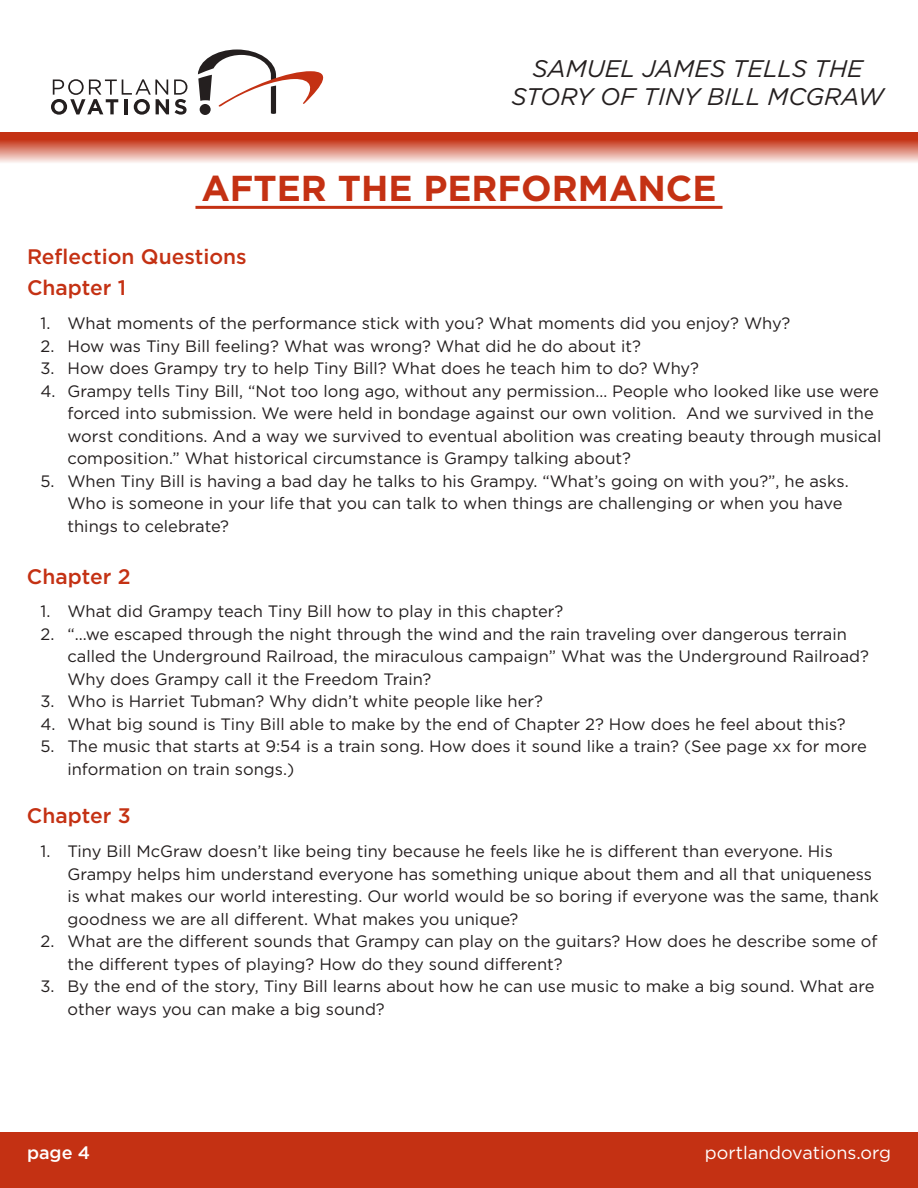
<style>
.page{position:relative;width:918px;height:1188px;background:#fff}
.page>*{position:absolute;margin:0;border:0;box-sizing:border-box;transform-origin:0 0}
.t1{font:700 36px "Gotham";color:#c43113}
.t2{font:italic 24px/28.8px "Gotham";color:#241f1f;text-align:center}
.t3{font:500 21px "Gotham";color:#c43113}
.t4{font:18px "Gotham";color:#fff}
.t5{font:500 18px "Gotham";color:#fff}
.t6{font:16.5px/22.5px "Gotham";color:#241f1f}
</style>
<div class="page">
<div style="left:0;top:1132px;width:918px;height:56px;background:#c43113"></div>
<svg style="left:198px;top:50px;width:125px;height:64px"></svg>
<svg style="left:51px;top:79px;width:136px;height:36px"></svg>
<div style="left:0;top:133px;width:918px;height:6px;background:#c43113"></div>
<div style="left:0;top:139px;width:918px;height:24px;background:linear-gradient(to bottom,#c33012,#f9ebe8)"></div>
<hr style="left:195px;top:206px;width:528px;height:3px;background:#c43113">
<h2 class="t2" style="left:512px;top:53px;width:374px">SAMUEL JAMES TELLS THE<br>STORY OF TINY BILL MCGRAW</h2>
<h1 class="t1" style="left:201px;top:164px;width:517px">AFTER THE PERFORMANCE</h1>
<p class="t3" style="left:27px;top:243px;width:221px">Reflection Questions</p>
<p class="t3" style="left:27px;top:274px;width:101px">Chapter 1</p>
<p class="t6" style="left:40px;top:312px;width:752px">1. What moments of the performance stick with you? What moments did you enjoy? Why?</p>
<p class="t6" style="left:40px;top:334px;width:602px">2. How was Tiny Bill feeling? What was wrong? What did he do about it?</p>
<p class="t6" style="left:40px;top:357px;width:660px">3. How does Grampy try to help Tiny Bill? What does he teach him to do? Why?</p>
<p class="t6" style="left:68px;top:379px;width:816px;text-indent:-27px">4. Grampy tells Tiny Bill, “Not too long ago, without any permission… People who looked like use were forced into submission. We were held in bondage against our own volition. And we survived in the worst conditions. And a way we survived to eventual abolition was creating beauty through musical composition.” What historical circumstance is Grampy talking about?</p>
<p class="t6" style="left:68px;top:469px;width:783px;text-indent:-27px">5. When Tiny Bill is having a bad day he talks to his Grampy. “What’s going on with you?”, he asks.<br>Who is someone in your life that you can talk to when things are challenging or when you have things to celebrate?</p>
<p class="t3" style="left:27px;top:563px;width:105px">Chapter 2</p>
<p class="t6" style="left:40px;top:600px;width:524px">1. What did Grampy teach Tiny Bill how to play in this chapter?</p>
<p class="t6" style="left:67px;top:623px;width:803px;text-indent:-27px">2. “...we escaped through the night through the wind and the rain traveling over dangerous terrain called the Underground Railroad, the miraculous campaign” What was the Underground Railroad?<br>Why does Grampy call it the Freedom Train?</p>
<p class="t6" style="left:40px;top:690px;width:504px">3. Who is Harriet Tubman? Why didn’t white people like her?</p>
<p class="t6" style="left:40px;top:713px;width:807px">4. What big sound is Tiny Bill able to make by the end of Chapter 2? How does he feel about this?</p>
<p class="t6" style="left:67px;top:735px;width:801px;text-indent:-27px">5. The music that starts at 9:54 is a train song. How does it sound like a train? (See page xx for more information on train songs.)</p>
<p class="t3" style="left:27px;top:802px;width:105px">Chapter 3</p>
<p class="t6" style="left:67px;top:840px;width:813px;text-indent:-27px">1. Tiny Bill McGraw doesn’t like being tiny because he feels like he is different than everyone. His Grampy helps him understand everyone has something unique about them and all that uniqueness is what makes our world interesting. Our world would be so boring if everyone was the same, thank goodness we are all different. What makes you unique?</p>
<p class="t6" style="left:67px;top:930px;width:812px;text-indent:-27px">2. What are the different sounds that Grampy can play on the guitars? How does he describe some of the different types of playing? How do they sound different?</p>
<p class="t6" style="left:67px;top:975px;width:809px;text-indent:-27px">3. By the end of the story, Tiny Bill learns about how he can use music to make a big sound. What are other ways you can make a big sound?</p>
<p class="t5" style="left:27px;top:1141px;width:65px">page 4</p>
<p class="t4" style="left:705px;top:1141px;width:188px">portlandovations.org</p>
</div>
